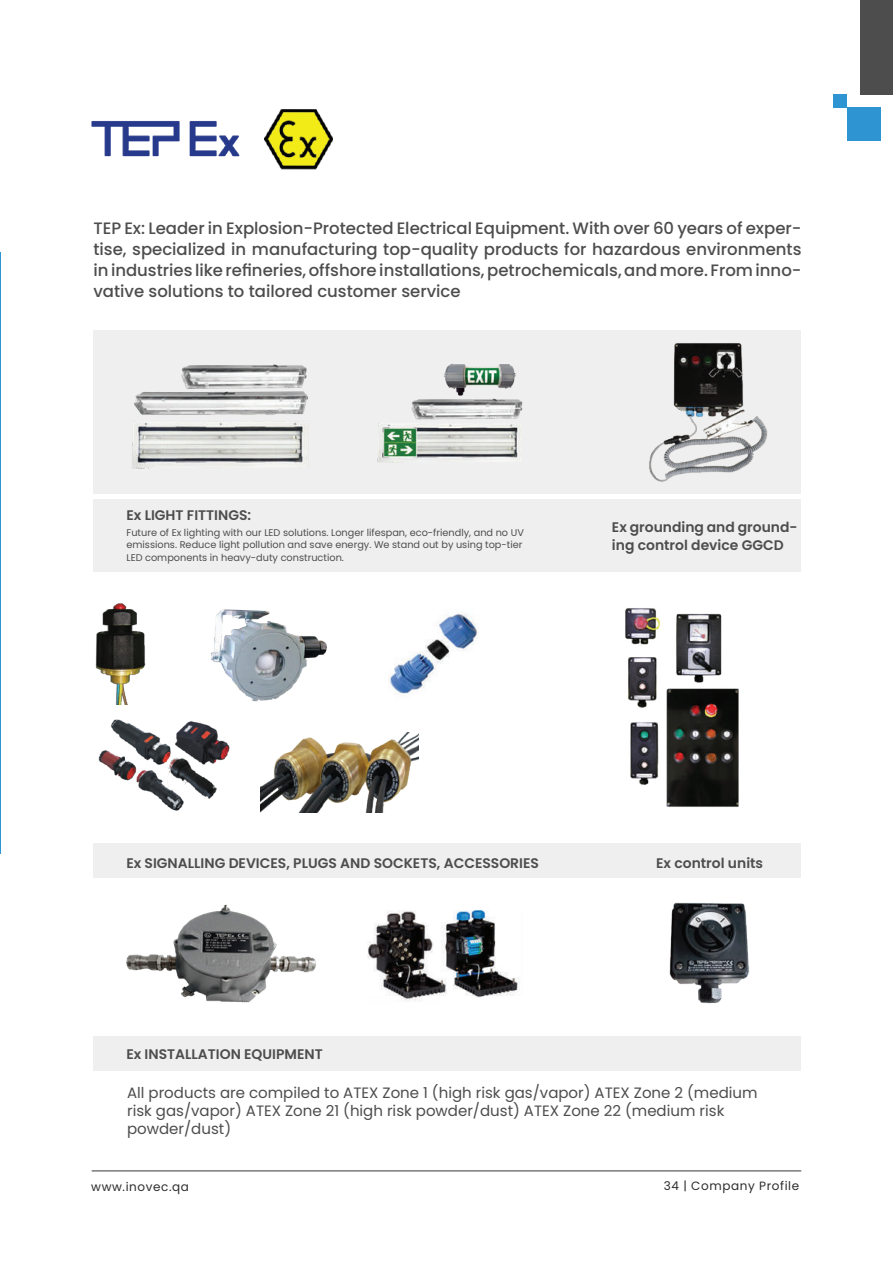
<style>
.page{position:relative;width:893px;height:1263px;background:#fff}
.page>*{position:absolute;margin:0;border:0;box-sizing:border-box;transform-origin:0 0}
.t1{font:500 16.5px/21px "Poppins";color:#4d4d4d;text-align:justify}
.t2{font:15px/18px "Poppins";color:#4d4d4d}
.t3{font:600 13.95px/18px "Poppins";color:#4d4d4d}
.t4{font:12px "Poppins";letter-spacing:.05em;color:#2d2d2d}
.t5{font:9.75px/12.5px "Poppins";color:#4d4d4d}
</style>
<div class="page">
<hr style="left:0;top:252px;width:1px;height:602px;background:#2e95d2">
<img style="left:91px;top:121px;width:149px;height:36px">
<img style="left:264px;top:109px;width:68px;height:61px">
<div style="left:93px;top:1036px;width:708px;height:34px;background:#eeefee"></div>
<div style="left:93px;top:330px;width:708px;height:164px;background:#eeefee"></div>
<div style="left:93px;top:500px;width:708px;height:72px;background:#eeefee"></div>
<img style="left:132px;top:364px;width:176px;height:104px">
<img style="left:377px;top:363px;width:146px;height:100px">
<img style="left:649px;top:343px;width:119px;height:139px">
<img style="left:389px;top:613px;width:90px;height:82px">
<img style="left:95px;top:603px;width:51px;height:101px">
<img style="left:261px;top:732px;width:158px;height:81px">
<img style="left:98px;top:719px;width:132px;height:92px">
<img style="left:211px;top:609px;width:116px;height:93px">
<img style="left:625px;top:608px;width:114px;height:199px">
<div style="left:93px;top:843px;width:708px;height:35px;background:#eeefee"></div>
<img style="left:367px;top:910px;width:152px;height:91px">
<img style="left:126px;top:904px;width:190px;height:99px">
<img style="left:669px;top:902px;width:80px;height:102px">
<hr style="left:92px;top:1170px;width:709px;height:1px;background:#4d4d4d">
<div style="left:847px;top:107px;width:33px;height:34px;background:#2e95d2"></div>
<div style="left:834px;top:94px;width:13px;height:13px;background:#2e95d2"></div>
<div style="left:861px;top:0;width:32px;height:94px;background:#4d4d4d"></div>
<p class="t1" style="left:93px;top:217px;width:710px">TEP Ex: Leader in Explosion-Protected Electrical Equipment. With over 60 years of exper&shy;tise, specialized in manufacturing top-quality products for hazardous environments in industries like refineries, offshore installations, petrochemicals, and more. From inno&shy;vative solutions to tailored customer service</p>
<p class="t3" style="left:126px;top:506px;width:126px">Ex LIGHT FITTINGS:</p>
<p class="t5" style="left:126px;top:526px;width:399px">Future of Ex lighting with our LED solutions. Longer lifespan, eco-friendly, and no UV emissions. Reduce light pollution and save energy. We stand out by using top-tier<br>LED components in heavy-duty construction.</p>
<p class="t3" style="left:612px;top:519px;width:187px">Ex grounding and ground&shy;ing control device GGCD</p>
<p class="t3" style="left:126px;top:854px;width:414px">Ex SIGNALLING DEVICES, PLUGS AND SOCKETS, ACCESSORIES</p>
<p class="t3" style="left:656px;top:854px;width:108px">Ex control units</p>
<p class="t3" style="left:126px;top:1045px;width:198px">Ex INSTALLATION EQUIPMENT</p>
<p class="t2" style="left:127px;top:1084px;width:632px">All products are compiled to ATEX Zone 1 (high risk gas/vapor) ATEX Zone 2 (medium risk gas/vapor) ATEX Zone 21 (high risk powder/dust) ATEX Zone 22 (medium risk powder/dust)</p>
<p class="t4" style="left:91px;top:1180px;width:99px">www.inovec.qa</p>
<p class="t4" style="left:664px;top:1178px;width:137px">34 | Company Profile</p>
</div>
